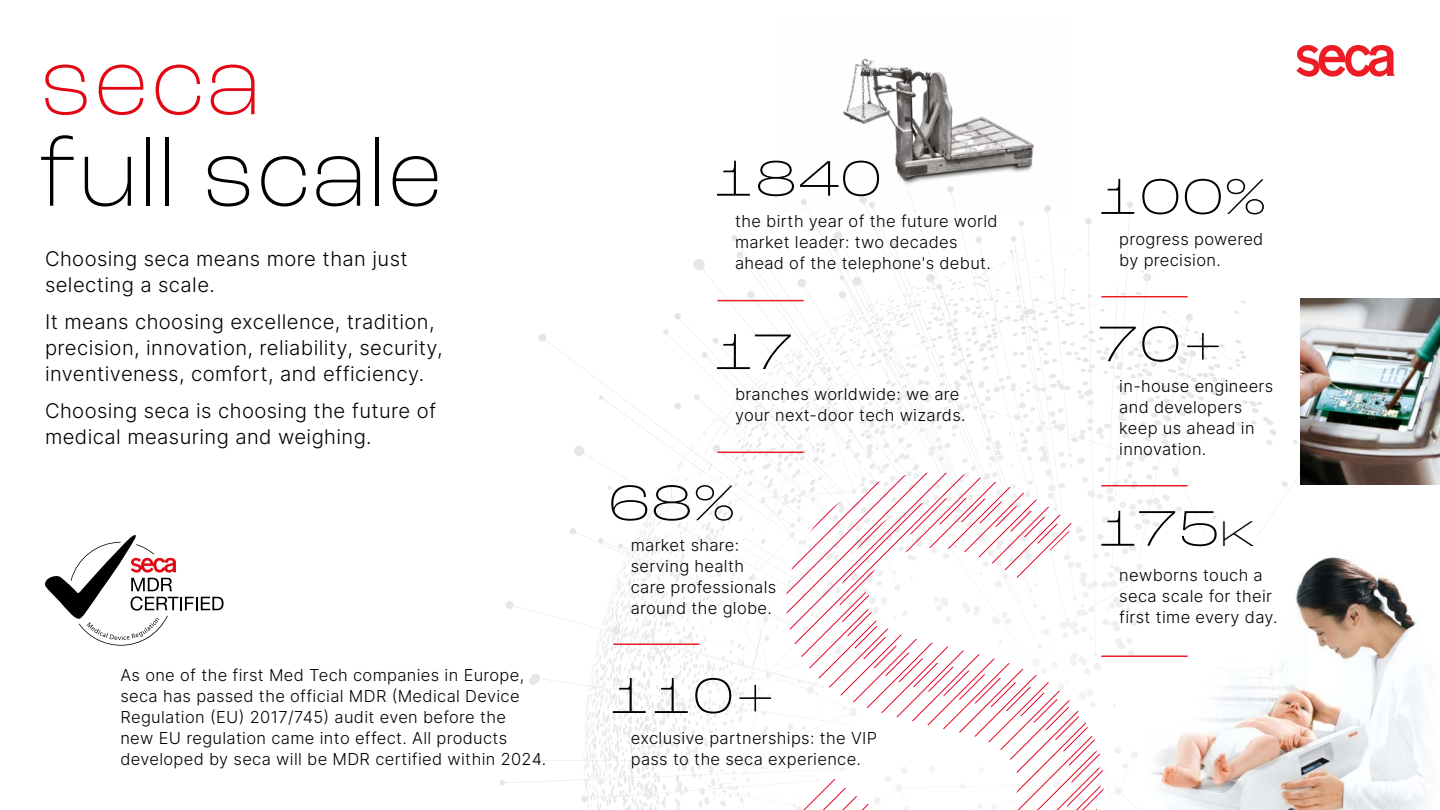
<style>
.page{position:relative;width:1440px;height:810px;background:#fff}
.page>*{position:absolute;margin:0;border:0;box-sizing:border-box;transform-origin:0 0}
.t1{font:200 99px "Roc Grotesk";letter-spacing:.01em;color:#000}
.t2{font:200 99px "Roc Grotesk";color:#e30613}
.t3{font:200 expanded 52.5px "Roc Grotesk";letter-spacing:.01em;color:#000}
.t4{font:300 20.25px/26.2px "Inter";letter-spacing:.02em;color:#000}
.t5{font:300 16.5px/21px "Inter";letter-spacing:.02em;color:#000}
.s1{font-size:37.5px}
</style>
<div class="page">
<svg style="left:711px;top:410px;width:562px;height:15px"></svg>
<svg style="left:674px;top:212px;width:452px;height:182px"></svg>
<img style="left:800px;top:58px;width:251px;height:154px">
<img style="left:1300px;top:298px;width:140px;height:186px">
<img style="left:1408px;top:613px;width:24px;height:197px">
<svg style="left:599px;top:463px;width:809px;height:347px"></svg>
<svg style="left:839px;top:498px;width:265px;height:312px"></svg>
<svg style="left:45px;top:535px;width:179px;height:111px"></svg>
<hr style="left:717px;top:452px;width:87px;height:1px;background:#ee1c25">
<hr style="left:613px;top:644px;width:86px;height:1px;background:#ee1c25">
<hr style="left:717px;top:300px;width:87px;height:1px;background:#ee1c25">
<hr style="left:1101px;top:656px;width:87px;height:1px;background:#ee1c25">
<hr style="left:1101px;top:485px;width:87px;height:1px;background:#ee1c25">
<hr style="left:1101px;top:296px;width:87px;height:1px;background:#ee1c25">
<svg style="left:1296px;top:45px;width:99px;height:32px"></svg>
<h1 class="t2" style="left:40px;top:22px;width:223px">seca</h1>
<h1 class="t1" style="left:40px;top:114px;width:405px">full scale</h1>
<p class="t4" style="left:45px;top:245px;width:364px">Choosing seca means more than just selecting a scale.</p>
<p class="t4" style="left:45px;top:308px;width:399px">It means choosing excellence, tradition, precision, innovation, reliability, security, inventiveness, comfort, and efficiency.</p>
<p class="t4" style="left:45px;top:397px;width:393px">Choosing seca is choosing the future of medical measuring and weighing.</p>
<p class="t5" style="left:120px;top:664px;width:427px">As one of the first Med Tech companies in Europe, seca has passed the official MDR (Medical Device Regulation (EU) 2017/745) audit even before the<br>new EU regulation came into effect. All products developed by seca will be MDR certified within 2024.</p>
<h2 class="t3" style="left:712px;top:146px;width:171px">1840</h2>
<p class="t5" style="left:735px;top:210px;width:264px">the birth year of the future world market leader: two decades ahead of the telephone's debut.</p>
<h2 class="t3" style="left:712px;top:319px;width:83px">17</h2>
<p class="t5" style="left:735px;top:383px;width:232px">branches worldwide: we are your next-door tech wizards.</p>
<h2 class="t3" style="left:608px;top:470px;width:129px">68%</h2>
<p class="t5" style="left:631px;top:534px;width:147px">market share: serving health care professionals around the globe.</p>
<h2 class="t3" style="left:608px;top:663px;width:169px">110+</h2>
<p class="t5" style="left:631px;top:727px;width:248px">exclusive partnerships: the VIP pass to the seca experience.</p>
<h2 class="t3" style="left:1097px;top:164px;width:171px">100%</h2>
<p class="t5" style="left:1119px;top:228px;width:146px">progress powered by precision.</p>
<h2 class="t3" style="left:1097px;top:311px;width:129px">70+</h2>
<p class="t5" style="left:1119px;top:375px;width:156px">in-house engineers and developers keep us ahead in innovation.</p>
<h2 class="t3" style="left:1097px;top:496px;width:160px">175<span class="s1">K</span></h2>
<p class="t5" style="left:1119px;top:564px;width:160px">newborns touch a seca scale for their first time every day.</p>
</div>
